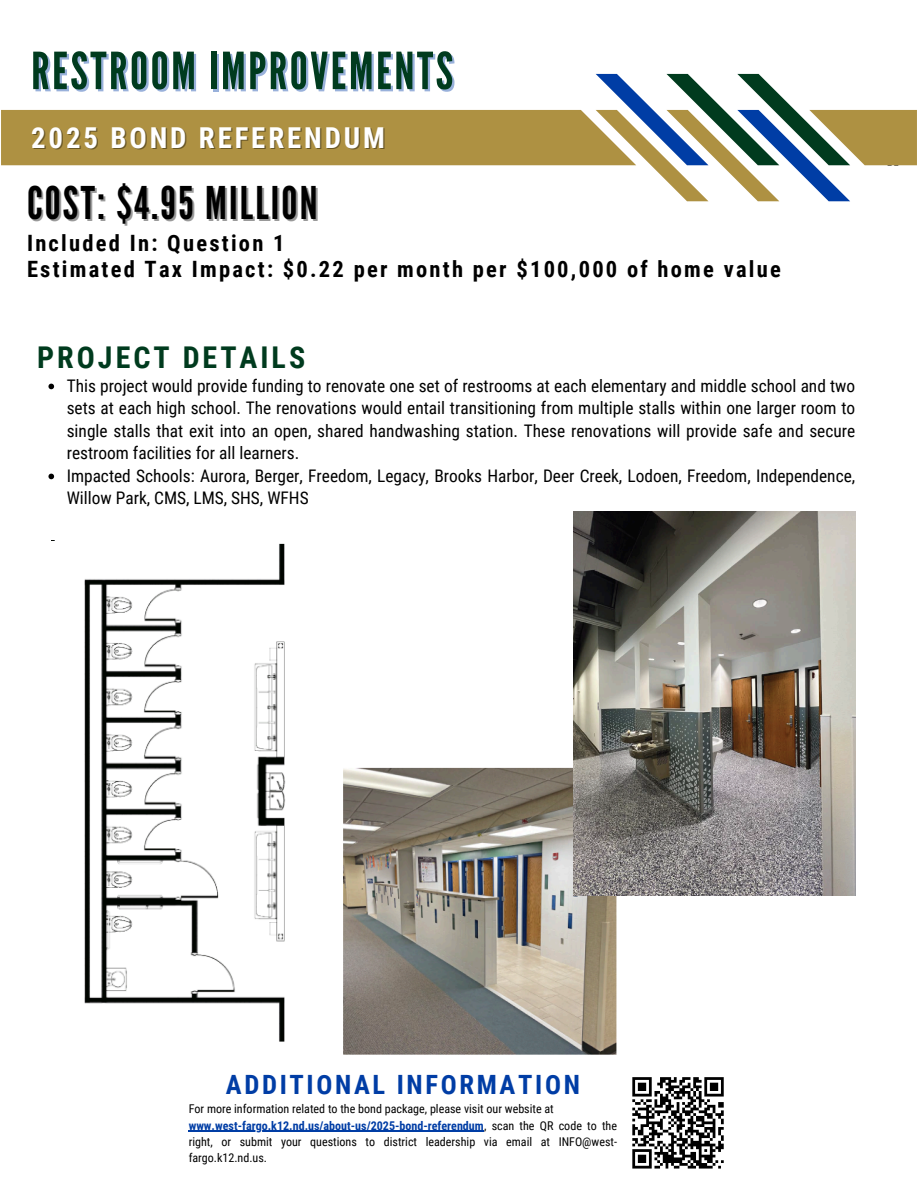
<style>
.page{position:relative;width:918px;height:1188px;background:#fff}
.page>*{position:absolute;margin:0;border:0;box-sizing:border-box;transform-origin:0 0}
.t1{font:51px "League Gothic";letter-spacing:.05em;color:#003b1e}
.t2{font:45px "League Gothic";letter-spacing:.05em;color:#000}
.t3{font:700 30px "Roboto Condensed";letter-spacing:.1em;color:#003b1e}
.t4{font:700 28.8px "Roboto Condensed";letter-spacing:.1em;color:#fff}
.t5{font:700 26.55px "Roboto Condensed";letter-spacing:.1em;color:#003da5}
.t6{font:700 22.5px/25.8px "Roboto Condensed";letter-spacing:.1em;color:#000}
.t7{font:17.4px/22.5px "Roboto Condensed";color:#000;text-align:justify}
.t8{font:12px/16px "Roboto Condensed";color:#000;text-align:justify}
.s1{font-weight:700;color:#003da5}
</style>
<div class="page">
<svg style="left:1px;top:74px;width:916px;height:127px"></svg>
<img style="left:343px;top:767px;width:274px;height:288px">
<img style="left:573px;top:512px;width:283px;height:384px">
<svg style="left:48px;top:384px;width:6px;height:5px"></svg>
<svg style="left:48px;top:474px;width:6px;height:5px"></svg>
<img style="left:52px;top:540px;width:233px;height:502px">
<svg style="left:632px;top:1077px;width:92px;height:92px"></svg>
<hr style="left:189px;top:1131px;width:295px;height:1px;background:#003da5">
<h3 class="t1" style="left:31px;top:41px;width:423px">RESTROOM IMPROVEMENTS</h3>
<p class="t4" style="left:31px;top:121px;width:355px">2025 BOND REFERENDUM</p>
<h1 class="t2" style="left:27px;top:177px;width:292px">COST: $4.95 MILLION</h1>
<p class="t6" style="left:27px;top:231px;width:755px">Included In: Question 1<br>Estimated Tax Impact: $0.22 per month per $100,000 of home value</p>
<h2 class="t3" style="left:37px;top:340px;width:269px">PROJECT DETAILS</h2>
<h5 class="t7" style="left:67px;top:374px;width:790px">This project would provide funding to renovate one set of restrooms at each elementary and middle school and two sets at each high school. The renovations would entail transitioning from multiple stalls within one larger room to single stalls that exit into an open, shared handwashing station. These renovations will provide safe and secure restroom facilities for all learners.</h5>
<h3 class="t7" style="left:67px;top:464px;width:790px">Impacted Schools: Aurora, Berger, Freedom, Legacy, Brooks Harbor, Deer Creek, Lodoen, Freedom, Independence,<br>Willow Park, CMS, LMS, SHS, WFHS</h3>
<p class="t5" style="left:226px;top:1070px;width:356px">ADDITIONAL INFORMATION</p>
<p class="t8" style="left:189px;top:1101px;width:367px">For more information related to the bond package, please visit our website at</p>
<p class="t8" style="left:189px;top:1117px;width:430px"><span class="s1">www.west-fargo.k12.nd.us/about-us/2025-bond-referendum</span>, scan the QR code to the right, or submit your questions to district leadership via email at INFO@west&shy;fargo.k12.nd.us.</p>
</div>
